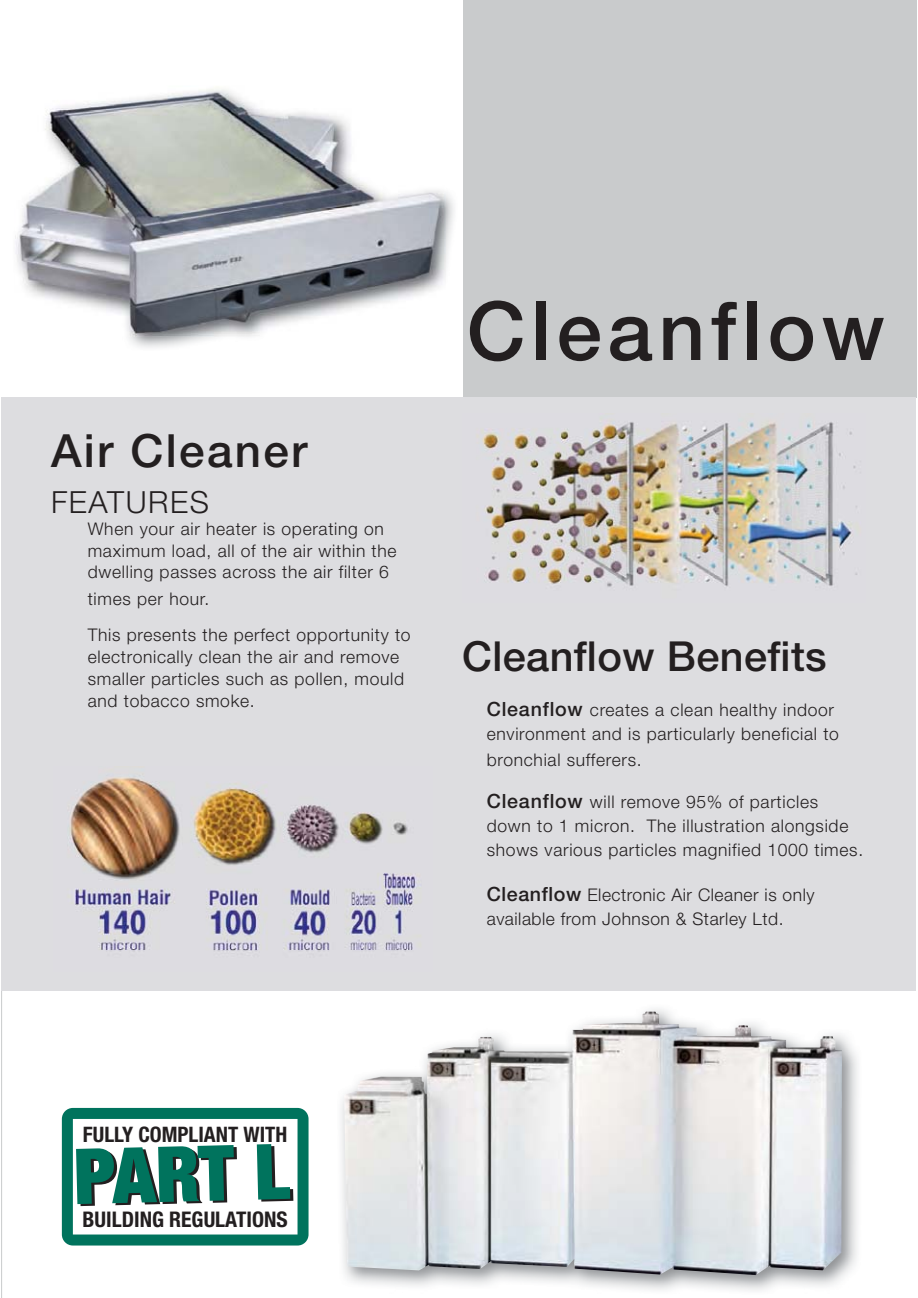
<style>
.page{position:relative;width:918px;height:1298px;background:#fff}
.page>*{position:absolute;margin:0;border:0;box-sizing:border-box;transform-origin:0 0}
.t1{font:500 81.4px "Helvetica Neue LT Std";letter-spacing:.07em;color:#231f20}
.t2{font:900 condensed 77.2px "Helvetica Neue";color:#00735d}
.t3{font:500 45.8px "Helvetica Neue LT Std";letter-spacing:.05em;color:#231f20}
.t4{font:500 41.4px "Helvetica Neue LT Std";letter-spacing:.01em;color:#231f20}
.t5{font:300 30.6px "Helvetica Neue LT Std";letter-spacing:.05em;color:#231f20}
.t6{font:700 condensed 21.6px "Helvetica Neue";color:#231f20}
.t7{font:700 condensed 21.4px "Helvetica Neue";color:#231f20}
.t8{font:300 17.4px/21.8px "Helvetica Neue LT Std";letter-spacing:.04em;color:#231f20}
.s1{font-weight:500;font-size:19.6px}
</style>
<div class="page">
<div style="left:463px;top:0;width:453px;height:398px;background:#c9cbcc"></div>
<div style="left:2px;top:398px;width:914px;height:593px;background:#dddde0"></div>
<img style="left:128px;top:193px;width:326px;height:155px">
<img style="left:15px;top:89px;width:431px;height:248px">
<img style="left:344px;top:1012px;width:498px;height:263px">
<svg style="left:62px;top:1108px;width:247px;height:138px"></svg>
<img style="left:477px;top:421px;width:380px;height:166px">
<img style="left:69px;top:777px;width:348px;height:175px">
<h3 class="t3" style="left:51px;top:425px;width:258px">Air Cleaner</h3>
<h3 class="t5" style="left:51px;top:491px;width:159px">FEATURES</h3>
<p class="t8" style="left:88px;top:519px;width:310px">When your air heater is operating on maximum load, all of the air within the dwelling passes across the air filter 6</p>
<p class="t8" style="left:88px;top:581px;width:324px;line-height:37px">times per hour.<br>This presents the perfect opportunity to</p>
<p class="t8" style="left:88px;top:648px;width:318px">electronically clean the air and remove smaller particles such as pollen, mould and tobacco smoke.</p>
<h1 class="t1" style="left:467px;top:284px;width:420px">Cleanflow</h1>
<h3 class="t4" style="left:462px;top:632px;width:366px">Cleanflow Benefits</h3>
<p class="t8" style="left:487px;top:699px;width:354px;line-height:24px"><span class="s1">Cleanflow</span> creates a clean healthy indoor environment and is particularly beneficial to</p>
<p class="t8" style="left:487px;top:750px;width:156px">bronchial sufferers.</p>
<p class="t8" style="left:487px;top:792px;width:378px;line-height:24px"><span class="s1">Cleanflow</span> will remove 95% of particles down to 1 micron. The illustration alongside shows various particles magnified 1000 times.</p>
<p class="t8" style="left:487px;top:884px;width:329px;line-height:24px"><span class="s1">Cleanflow</span> Electronic Air Cleaner is only available from Johnson &amp; Starley Ltd.</p>
<p class="t7" style="left:83px;top:1127px;width:206px">FULLY COMPLIANT WITH</p>
<h2 class="t2" style="left:74px;top:1148px;width:218px;rotate:-1deg">PART L</h2>
<p class="t6" style="left:83px;top:1211px;width:207px">BUILDING REGULATIONS</p>
</div>
